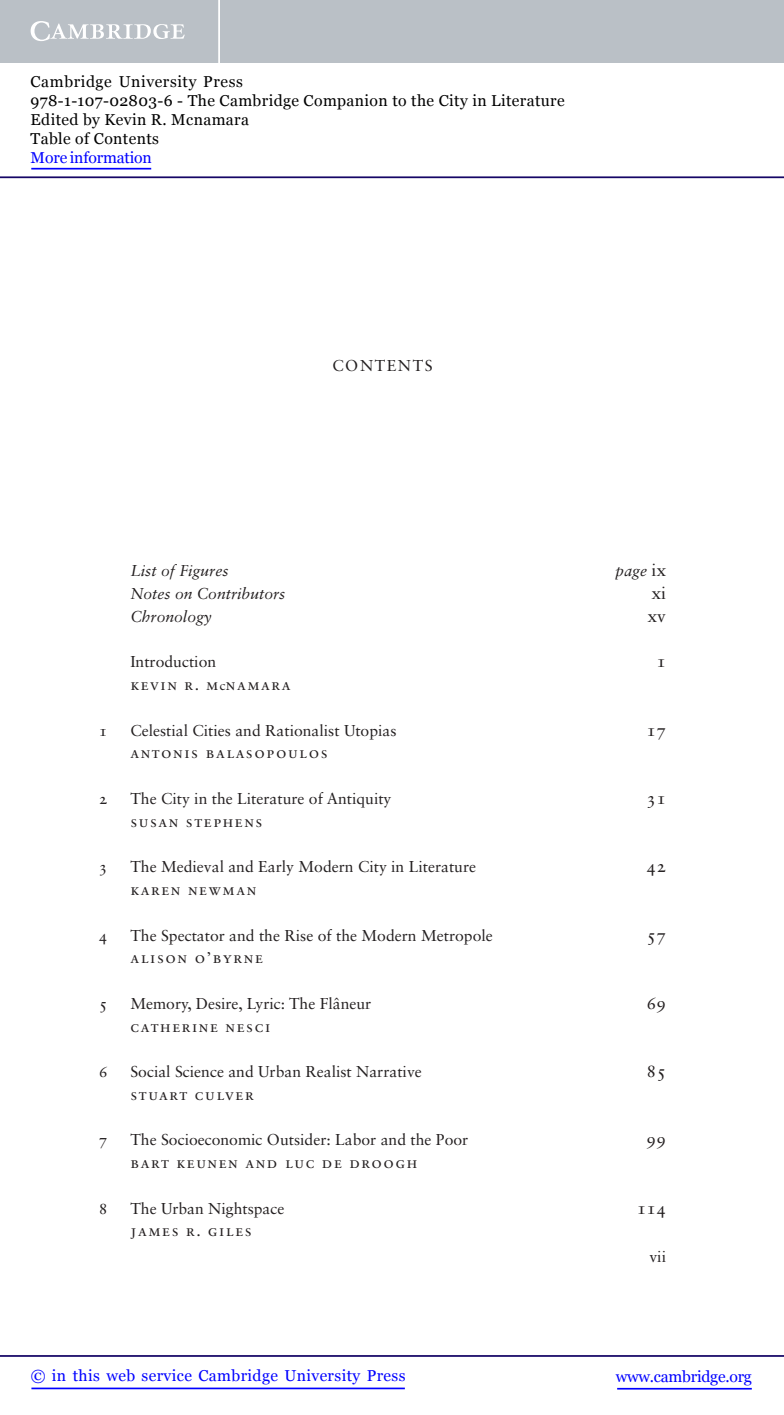
<style>
.page{position:relative;width:784px;height:1415px;background:#fff}
.page>*{position:absolute;margin:0;border:0;box-sizing:border-box;transform-origin:0 0}
.t1{font:17.5px "Sabon LT Std";color:#231f20}
.t2{font:15.75px "Sabon LT Std";letter-spacing:.1em;color:#231f20}
.t3{font:15.75px/18.9px "Georgia";letter-spacing:.025em;color:#000}
.t4{font:italic 15.75px "Sabon LT Std";color:#231f20}
.t5{font:15.75px "Georgia";letter-spacing:.025em;color:#00f}
.t6{font:15.75px "Georgia";letter-spacing:-.015em;color:#00f}
.t7{font:15.75px "Georgia";letter-spacing:-.01em;color:#00f}
.s1{font-style:normal;font-size:17.5px}
.s2{font-size:13.12px}
</style>
<div class="page">
<hr style="left:617px;top:1387px;width:135px;height:2px;background:#00f">
<hr style="left:0;top:1355px;width:784px;height:1px;background:#150666">
<hr style="left:31px;top:1387px;width:374px;height:2px;background:#00f">
<div style="left:0;top:0;width:784px;height:63px;background:#bac0c6"></div>
<svg style="left:31px;top:21px;width:154px;height:20px"></svg>
<hr style="left:218px;top:0;width:2px;height:63px;background:#fff">
<hr style="left:0;top:176px;width:784px;height:2px;background:#150666">
<hr style="left:31px;top:168px;width:120px;height:1px;background:#00f">
<p class="t3" style="left:31px;top:73px;width:536px">Cambridge University Press<br>978-1-107-02803-6 - The Cambridge Companion to the City in Literature Edited by Kevin R. Mcnamara<br>Table of Contents</p>
<p class="t7" style="left:31px;top:148px;width:123px">More information</p>
<p class="t2" style="left:332px;top:359px;width:102px">CONTENTS</p>
<p class="t4" style="left:130px;top:564px;width:100px">List of Figures</p>
<p class="t4" style="left:615px;top:564px;width:52px">page <span class="s1">ix</span></p>
<p class="t4" style="left:130px;top:587px;width:156px">Notes on Contributors</p>
<p class="t1" style="left:651px;top:586px;width:16px">xi</p>
<p class="t4" style="left:130px;top:610px;width:83px">Chronology</p>
<p class="t1" style="left:647px;top:609px;width:20px">xv</p>
<p class="t2" style="left:130px;top:655px;width:87px">Introduction</p>
<p class="t1" style="left:656px;top:654px;width:11px">1</p>
<p class="t2" style="left:130px;top:678px;width:162px">Kevin R. M<span class="s2">c</span>Namara</p>
<p class="t2" style="left:99px;top:724px;width:10px">1</p>
<p class="t2" style="left:130px;top:724px;width:268px">Celestial Cities and Rationalist Utopias</p>
<p class="t1" style="left:646px;top:722px;width:21px">17</p>
<p class="t2" style="left:130px;top:746px;width:199px">Antonis Balasopoulos</p>
<p class="t2" style="left:99px;top:792px;width:10px">2</p>
<p class="t2" style="left:130px;top:792px;width:263px">The City in the Literature of Antiquity</p>
<p class="t1" style="left:646px;top:791px;width:21px">31</p>
<p class="t2" style="left:130px;top:815px;width:134px">Susan Stephens</p>
<p class="t2" style="left:99px;top:860px;width:10px">3</p>
<p class="t2" style="left:130px;top:860px;width:347px">The Medieval and Early Modern City in Literature</p>
<p class="t1" style="left:646px;top:859px;width:21px">42</p>
<p class="t2" style="left:130px;top:883px;width:127px">Karen Newman</p>
<p class="t2" style="left:99px;top:928px;width:10px">4</p>
<p class="t2" style="left:130px;top:928px;width:364px">The Spectator and the Rise of the Modern Metropole</p>
<p class="t1" style="left:646px;top:927px;width:21px">57</p>
<p class="t2" style="left:130px;top:951px;width:134px">Alison O’Byrne</p>
<p class="t2" style="left:99px;top:997px;width:10px">5</p>
<p class="t2" style="left:130px;top:997px;width:242px">Memory, Desire, Lyric: The Fl â neur</p>
<p class="t1" style="left:646px;top:995px;width:21px">69</p>
<p class="t2" style="left:130px;top:1019px;width:141px">Catherine Nesci</p>
<p class="t2" style="left:99px;top:1065px;width:10px">6</p>
<p class="t2" style="left:130px;top:1065px;width:293px">Social Science and Urban Realist Narrative</p>
<p class="t1" style="left:646px;top:1064px;width:21px">85</p>
<p class="t2" style="left:130px;top:1088px;width:125px">Stuart Culver</p>
<p class="t2" style="left:99px;top:1133px;width:10px">7</p>
<p class="t2" style="left:130px;top:1133px;width:339px">The Socioeconomic Outsider: Labor and the Poor</p>
<p class="t1" style="left:646px;top:1132px;width:21px">99</p>
<p class="t2" style="left:130px;top:1156px;width:288px">Bart Keunen and Luc De Droogh</p>
<p class="t2" style="left:99px;top:1201px;width:10px">8</p>
<p class="t2" style="left:130px;top:1201px;width:156px">The Urban Nightspace</p>
<p class="t1" style="left:637px;top:1200px;width:31px">114</p>
<p class="t2" style="left:130px;top:1224px;width:123px">James R. Giles</p>
<p class="t2" style="left:649px;top:1250px;width:18px">vii</p>
<p class="t5" style="left:31px;top:1366px;width:376px">© in this web service Cambridge University Press</p>
<p class="t6" style="left:616px;top:1366px;width:137px">www.cambridge.org</p>
</div>
